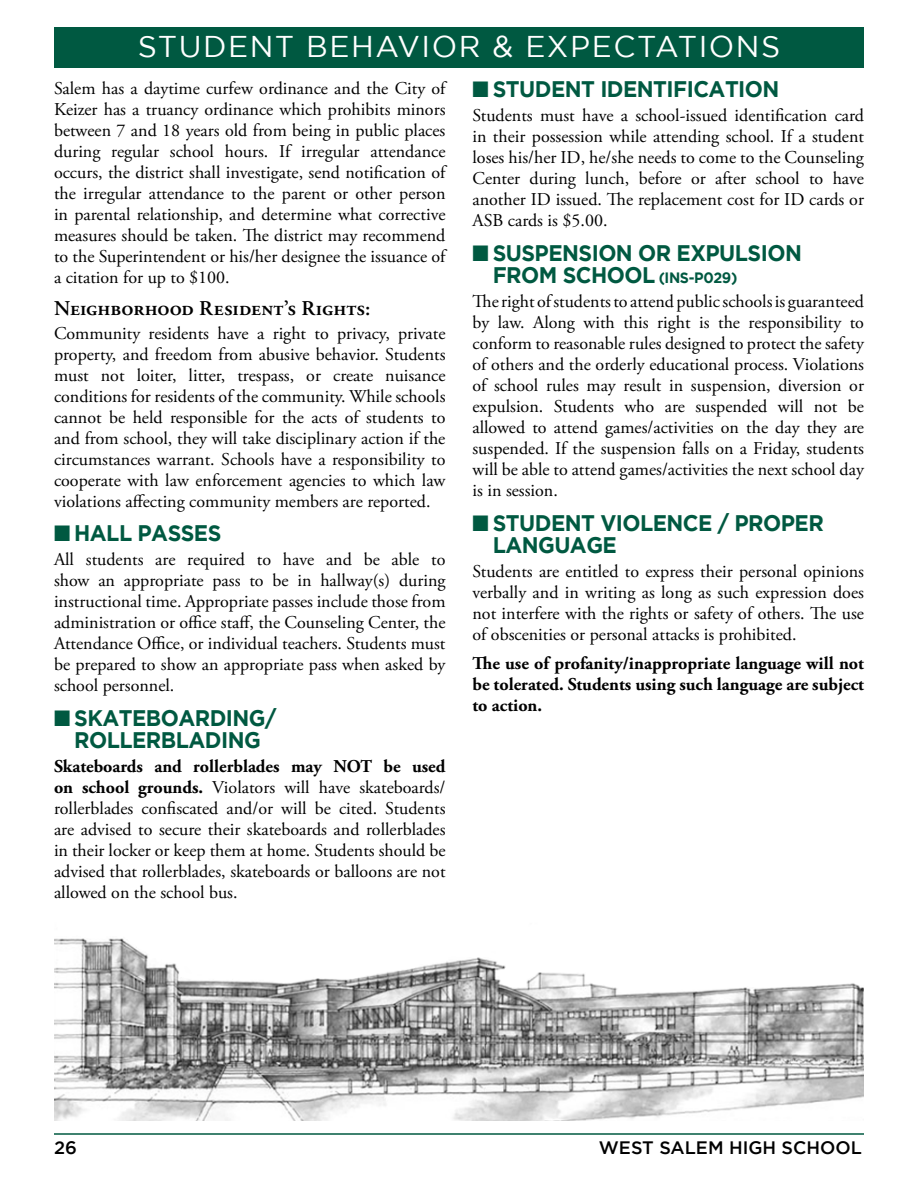
<style>
.page{position:relative;width:918px;height:1188px;background:#fff}
.page>*{position:absolute;margin:0;border:0;box-sizing:border-box;transform-origin:0 0}
.t1{font:30px "Gotham";letter-spacing:.05em;color:#fff}
.Body_Header_H3{font:700 22.5px/22.5px "Gotham";letter-spacing:-.025em;color:#005941;scale:.95 1}
.Body_Subhead_2_H4{font:600 21px "Adobe Garamond Pro";letter-spacing:-.005em;color:#000}
.Body_Text{font:18px/21px "Adobe Garamond Pro";color:#000;text-align:justify}
.Body_Text-2{font:700 18px/21px "Adobe Garamond Pro";color:#000;text-align:justify}
.t2{font:500 18px "Gotham";color:#000}
.s1{font-weight:700}
.s2{font-size:15px}
</style>
<div class="page">
<img style="left:54px;top:938px;width:810px;height:182px">
<hr style="left:54px;top:1133px;width:810px;height:2px;background:#005941">
<div style="left:54px;top:27px;width:810px;height:41px;background:#005941"></div>
<h1 class="t1" style="left:138px;top:30px;width:644px">STUDENT BEHAVIOR &amp; EXPECTATIONS</h1>
<p class="Body_Text" style="left:54px;top:78px;width:393px">Salem has a daytime curfew ordinance and the City of Keizer has a truancy ordinance which prohibits minors between 7 and 18 years old from being in public places during regular school hours. If irregular attendance occurs, the district shall investigate, send notification of the irregular attendance to the parent or other person in parental relationship, and determine what corrective measures should be taken. The district may recommend to the Superintendent or his/her designee the issuance of a citation for up to $100.</p>
<h4 class="Body_Subhead_2_H4" style="left:54px;top:296px;width:318px">Neighborhood Resident’s Rights:</h4>
<p class="Body_Text" style="left:54px;top:323px;width:393px">Community residents have a right to privacy, private property, and freedom from abusive behavior. Students must not loiter, litter, trespass, or create nuisance conditions for residents of the community. While schools cannot be held responsible for the acts of students to and from school, they will take disciplinary action if the circumstances warrant. Schools have a responsibility to cooperate with law enforcement agencies to which law violations affecting community members are reported.</p>
<h3 class="Body_Header_H3" style="left:54px;top:521px;width:178px">■ HALL PASSES</h3>
<p class="Body_Text" style="left:54px;top:549px;width:393px">All students are required to have and be able to show an appropriate pass to be in hallway(s) during instructional time. Appropriate passes include those from administration or office staff, the Counseling Center, the Attendance Office, or individual teachers. Students must be prepared to show an appropriate pass when asked by school personnel.</p>
<h3 class="Body_Header_H3" style="left:54px;top:706px;width:236px;text-align:center">■ SKATEBOARDING/<br>ROLLERBLADING</h3>
<p class="Body_Text" style="left:54px;top:756px;width:393px"><span class="s1">Skateboards and rollerblades may NOT be used on school grounds.</span> Violators will have skateboards/ rollerblades confiscated and/or will be cited. Students are advised to secure their skateboards and rollerblades in their locker or keep them at home. Students should be advised that rollerblades, skateboards or balloons are not allowed on the school bus.</p>
<h3 class="Body_Header_H3" style="left:472px;top:78px;width:325px">■ STUDENT IDENTIFICATION</h3>
<p class="Body_Text" style="left:472px;top:106px;width:393px">Students must have a school-issued identification card in their possession while attending school. If a student loses his/her ID, he/she needs to come to the Counseling Center during lunch, before or after school to have another ID issued. The replacement cost for ID cards or ASB cards is $5.00.</p>
<h3 class="Body_Header_H3" style="left:493px;top:241px;width:327px;text-indent:-20px">■ SUSPENSION OR EXPULSION<br>FROM SCHOOL <span class="s2">(INS-P029)</span></h3>
<p class="Body_Text" style="left:472px;top:291px;width:393px">The right of students to attend public schools is guaranteed by law. Along with this right is the responsibility to conform to reasonable rules designed to protect the safety of others and the orderly educational process. Violations of school rules may result in suspension, diversion or expulsion. Students who are suspended will not be allowed to attend games/activities on the day they are suspended. If the suspension falls on a Friday, students will be able to attend games/activities the next school day is in session.</p>
<h3 class="Body_Header_H3" style="left:493px;top:511px;width:350px;text-indent:-20px">■ STUDENT VIOLENCE / PROPER<br>LANGUAGE</h3>
<p class="Body_Text" style="left:472px;top:561px;width:393px">Students are entitled to express their personal opinions verbally and in writing as long as such expression does not interfere with the rights or safety of others. The use of obscenities or personal attacks is prohibited.</p>
<p class="Body_Text-2" style="left:472px;top:653px;width:393px">The use of profanity/inappropriate language will not be tolerated. Students using such language are subject to action.</p>
<p class="t2" style="left:54px;top:1137px;width:24px">26</p>
<p class="t2" style="left:599px;top:1137px;width:264px">WEST SALEM HIGH SCHOOL</p>
</div>
